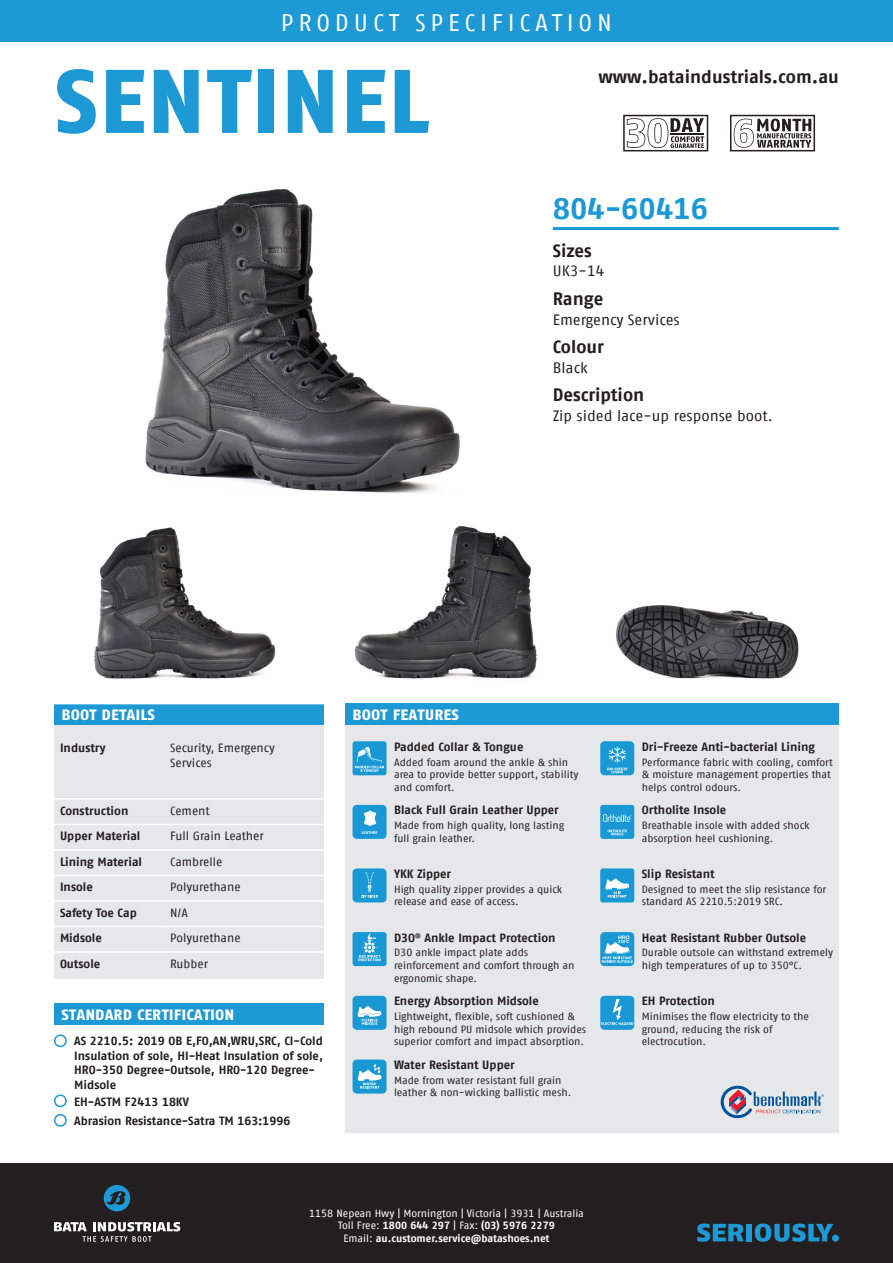
<style>
.page{position:relative;width:893px;height:1263px;background:#fff}
.page>*{position:absolute;margin:0;border:0;box-sizing:border-box;transform-origin:0 0}
.t1{font:90px "Fago No Extrabold TFSC";color:#1d99d6}
.t2{font:700 30px "Fago Offc";color:#1d99d6}
.t3{font:24px "Fago Offc";letter-spacing:.2em;color:#fff}
.t4{font:700 18px "Fago Offc";letter-spacing:-.005em;color:#231f20}
.t5{font:15px "Fago Offc";color:#231f20}
.t6{font:15px "Fago No Extrabold TFSC";color:#fff}
.t7{font:700 12px/14.4px "Fago Offc";color:#231f20}
.t8{font:12px/14.4px "Fago Offc";letter-spacing:-.005em;color:#231f20}
.t9{font:10.5px/12.6px "Fago Offc";color:#231f20}
.t10{font:700 10.5px "Fago Offc";color:#fff}
.t11{font:10.5px "Fago Offc";color:#fff}
.s1{font-weight:400}
</style>
<div class="page">
<div style="left:0;top:1164px;width:893px;height:99px;background:#231f20"></div>
<div style="left:54px;top:1003px;width:269px;height:22px;background:#1d99d6"></div>
<div style="left:54px;top:725px;width:269px;height:254px;background:#e6e7e9"></div>
<div style="left:345px;top:719px;width:494px;height:414px;background:#e6e7e9"></div>
<div style="left:54px;top:703px;width:269px;height:22px;background:#1d99d6"></div>
<img style="left:354px;top:525px;width:183px;height:154px">
<img style="left:616px;top:605px;width:183px;height:74px">
<img style="left:94px;top:527px;width:182px;height:152px">
<img style="left:145px;top:189px;width:315px;height:304px">
<div style="left:0;top:0;width:893px;height:42px;background:#1d99d6"></div>
<div style="left:54px;top:1034px;width:13px;height:13px;border:2px solid #1d99d6;border-radius:50%"></div>
<hr style="left:54px;top:703px;width:784px;height:1px;background:#fff">
<hr style="left:54px;top:798px;width:110px;height:2px;background:#fff">
<hr style="left:164px;top:798px;width:159px;height:2px;background:#fff">
<hr style="left:54px;top:824px;width:110px;height:1px;background:#fff">
<hr style="left:164px;top:824px;width:159px;height:1px;background:#fff">
<hr style="left:54px;top:849px;width:110px;height:2px;background:#fff">
<hr style="left:164px;top:849px;width:159px;height:2px;background:#fff">
<hr style="left:54px;top:875px;width:110px;height:1px;background:#fff">
<hr style="left:164px;top:875px;width:159px;height:1px;background:#fff">
<hr style="left:54px;top:900px;width:110px;height:2px;background:#fff">
<hr style="left:164px;top:900px;width:159px;height:2px;background:#fff">
<hr style="left:54px;top:926px;width:110px;height:1px;background:#fff">
<hr style="left:164px;top:926px;width:159px;height:1px;background:#fff">
<hr style="left:54px;top:951px;width:110px;height:2px;background:#fff">
<hr style="left:164px;top:951px;width:159px;height:2px;background:#fff">
<div style="left:730px;top:115px;width:85px;height:36px;border:2px solid #231f20"></div>
<svg style="left:734px;top:119px;width:77px;height:29px"></svg>
<div style="left:623px;top:115px;width:85px;height:36px;border:2px solid #231f20"></div>
<svg style="left:627px;top:118px;width:77px;height:30px"></svg>
<svg style="left:720px;top:1085px;width:104px;height:33px"></svg>
<div style="left:345px;top:703px;width:494px;height:22px;background:#1d99d6"></div>
<hr style="left:553px;top:227px;width:286px;height:3px;background:#1d99d6">
<svg style="left:697px;top:1223px;width:46px;height:19px"></svg>
<div style="left:746px;top:1224px;width:6px;height:17px;background:#1d99d6"></div>
<svg style="left:755px;top:1223px;width:78px;height:19px"></svg>
<div style="left:832px;top:1235px;width:7px;height:7px;background:#1d99d6;border-radius:50%"></div>
<svg style="left:104px;top:1185px;width:26px;height:26px"></svg>
<svg style="left:54px;top:1222px;width:126px;height:20px"></svg>
<div style="left:54px;top:1094px;width:13px;height:13px;border:2px solid #1d99d6;border-radius:50%"></div>
<div style="left:352px;top:805px;width:35px;height:34px;background:#1899d6;border-radius:4px"></div>
<svg style="left:362px;top:810px;width:15px;height:24px"></svg>
<div style="left:353px;top:741px;width:34px;height:34px;background:#1899d6;border-radius:3px"></div>
<svg style="left:355px;top:747px;width:29px;height:25px"></svg>
<div style="left:352px;top:868px;width:35px;height:34px;background:#1899d6;border-radius:4px"></div>
<svg style="left:361px;top:872px;width:17px;height:25px"></svg>
<div style="left:352px;top:932px;width:35px;height:34px;background:#1899d6;border-radius:3px"></div>
<svg style="left:358px;top:933px;width:23px;height:28px"></svg>
<div style="left:600px;top:805px;width:34px;height:34px;background:#1899d6;border-radius:3px"></div>
<svg style="left:603px;top:814px;width:28px;height:8px"></svg>
<svg style="left:607px;top:829px;width:20px;height:6px"></svg>
<div style="left:600px;top:868px;width:34px;height:34px;background:#1899d6;border-radius:3px"></div>
<svg style="left:605px;top:878px;width:24px;height:19px"></svg>
<div style="left:352px;top:1059px;width:35px;height:34px;background:#1899d6;border-radius:4px"></div>
<svg style="left:358px;top:1064px;width:23px;height:25px"></svg>
<div style="left:600px;top:741px;width:34px;height:34px;background:#1899d6;border-radius:4px"></div>
<svg style="left:607px;top:747px;width:20px;height:26px"></svg>
<div style="left:600px;top:996px;width:34px;height:34px;background:#1899d6;border-radius:4px"></div>
<svg style="left:601px;top:999px;width:32px;height:26px"></svg>
<div style="left:54px;top:1114px;width:13px;height:13px;border:2px solid #1d99d6;border-radius:50%"></div>
<div style="left:352px;top:996px;width:35px;height:34px;background:#1899d6;border-radius:4px"></div>
<svg style="left:358px;top:1006px;width:23px;height:19px"></svg>
<div style="left:600px;top:932px;width:34px;height:34px;background:#1899d6;border-radius:4px"></div>
<svg style="left:602px;top:935px;width:31px;height:28px"></svg>
<p class="t3" style="left:281px;top:9px;width:333px">PRODUCT SPECIFICATION</p>
<p class="t1" style="left:54px;top:48px;width:378px">SENTINEL</p>
<p class="t4" style="left:598px;top:66px;width:242px">www.bataindustrials.com.au</p>
<p class="t2" style="left:553px;top:191px;width:157px">804-60416</p>
<p class="t4" style="left:553px;top:240px;width:40px">Sizes</p>
<p class="t4" style="left:553px;top:288px;width:52px">Range</p>
<p class="t4" style="left:553px;top:336px;width:53px">Colour</p>
<p class="t4" style="left:553px;top:384px;width:93px">Description</p>
<p class="t5" style="left:553px;top:263px;width:53px">UK3-14</p>
<p class="t5" style="left:553px;top:311px;width:128px">Emergency Services</p>
<p class="t5" style="left:553px;top:359px;width:36px">Black</p>
<p class="t5" style="left:553px;top:407px;width:222px">Zip sided lace-up response boot.</p>
<p class="t6" style="left:62px;top:705px;width:95px">BOOT DETAILS</p>
<p class="t6" style="left:352px;top:705px;width:108px">BOOT FEATURES</p>
<p class="t7" style="left:60px;top:741px;width:47px">Industry</p>
<p class="t8" style="left:170px;top:741px;width:106px">Security, Emergency<br>Services</p>
<p class="t7" style="left:60px;top:803px;width:70px">Construction</p>
<p class="t8" style="left:170px;top:803px;width:41px">Cement</p>
<p class="t7" style="left:60px;top:829px;width:82px">Upper Material</p>
<p class="t8" style="left:170px;top:829px;width:95px">Full Grain Leather</p>
<p class="t7" style="left:60px;top:854px;width:84px">Lining Material</p>
<p class="t8" style="left:170px;top:854px;width:54px">Cambrelle</p>
<p class="t7" style="left:60px;top:880px;width:34px">Insole</p>
<p class="t8" style="left:170px;top:880px;width:72px">Polyurethane</p>
<p class="t7" style="left:60px;top:905px;width:78px">Safety Toe Cap</p>
<p class="t8" style="left:170px;top:905px;width:19px">N/A</p>
<p class="t7" style="left:60px;top:931px;width:43px">Midsole</p>
<p class="t8" style="left:170px;top:931px;width:72px">Polyurethane</p>
<p class="t7" style="left:60px;top:956px;width:42px">Outsole</p>
<p class="t8" style="left:170px;top:956px;width:39px">Rubber</p>
<p class="t6" style="left:62px;top:1005px;width:174px">STANDARD CERTIFICATION</p>
<p class="t7" style="left:74px;top:1034px;width:250px">AS 2210.5: 2019 OB E,FO,AN,WRU,SRC, CI-Cold Insulation of sole, HI-Heat Insulation of sole, HRO-350 Degree-Outsole, HRO-120 Degree-Midsole</p>
<p class="t7" style="left:74px;top:1094px;width:116px">EH-ASTM F2413 18KV</p>
<p class="t7" style="left:74px;top:1114px;width:218px">Abrasion Resistance-Satra TM 163:1996</p>
<p class="t7" style="left:394px;top:739px;width:131px">Padded Collar &amp; Tongue</p>
<p class="t9" style="left:394px;top:756px;width:186px">Added foam around the ankle &amp; shin area to provide better support, stability and comfort.</p>
<p class="t7" style="left:394px;top:803px;width:166px">Black Full Grain Leather Upper</p>
<p class="t9" style="left:394px;top:819px;width:172px">Made from high quality, long lasting full grain leather.</p>
<p class="t7" style="left:394px;top:867px;width:59px">YKK Zipper</p>
<p class="t9" style="left:394px;top:883px;width:170px">High quality zipper provides a quick release and ease of access.</p>
<p class="t7" style="left:394px;top:930px;width:163px">D3O<sup>®</sup> Ankle Impact Protection</p>
<p class="t9" style="left:394px;top:946px;width:182px">D3O ankle impact plate adds reinforcement and comfort through an ergonomic shape.</p>
<p class="t7" style="left:394px;top:994px;width:146px">Energy Absorption Midsole</p>
<p class="t9" style="left:394px;top:1010px;width:194px">Lightweight, flexible, soft cushioned &amp; high rebound PU midsole which provides superior comfort and impact absorption.</p>
<p class="t7" style="left:394px;top:1058px;width:122px">Water Resistant Upper</p>
<p class="t9" style="left:394px;top:1074px;width:179px">Made from water resistant full grain leather &amp; non-wicking ballistic mesh.</p>
<p class="t11" style="left:309px;top:1207px;width:276px">1158 Nepean Hwy | Mornington | Victoria | 3931 | Australia</p>
<p class="t10" style="left:338px;top:1219px;width:218px"><span class="s1">Toll Free:</span> 1800 644 297 <span class="s1">| Fax:</span> (03) 5976 2279</p>
<p class="t10" style="left:343px;top:1232px;width:208px"><span class="s1">Email:</span> au.customer.service@batashoes.net</p>
<p class="t7" style="left:642px;top:739px;width:175px">Dri-Freeze Anti-bacterial Lining</p>
<p class="t9" style="left:642px;top:756px;width:192px">Performance fabric with cooling, comfort &amp; moisture management properties that helps control odours.</p>
<p class="t7" style="left:642px;top:803px;width:86px">Ortholite Insole</p>
<p class="t9" style="left:642px;top:819px;width:169px">Breathable insole with added shock absorption heel cushioning.</p>
<p class="t7" style="left:642px;top:867px;width:74px">Slip Resistant</p>
<p class="t9" style="left:642px;top:883px;width:186px">Designed to meet the slip resistance for standard AS 2210.5:2019 SRC.</p>
<p class="t7" style="left:642px;top:930px;width:166px">Heat Resistant Rubber Outsole</p>
<p class="t9" style="left:642px;top:946px;width:193px">Durable outsole can withstand extremely high temperatures of up to 350°C.</p>
<p class="t7" style="left:642px;top:994px;width:75px">EH Protection</p>
<p class="t9" style="left:642px;top:1010px;width:169px">Minimises the flow electricity to the ground, reducing the risk of electrocution.</p>
</div>
